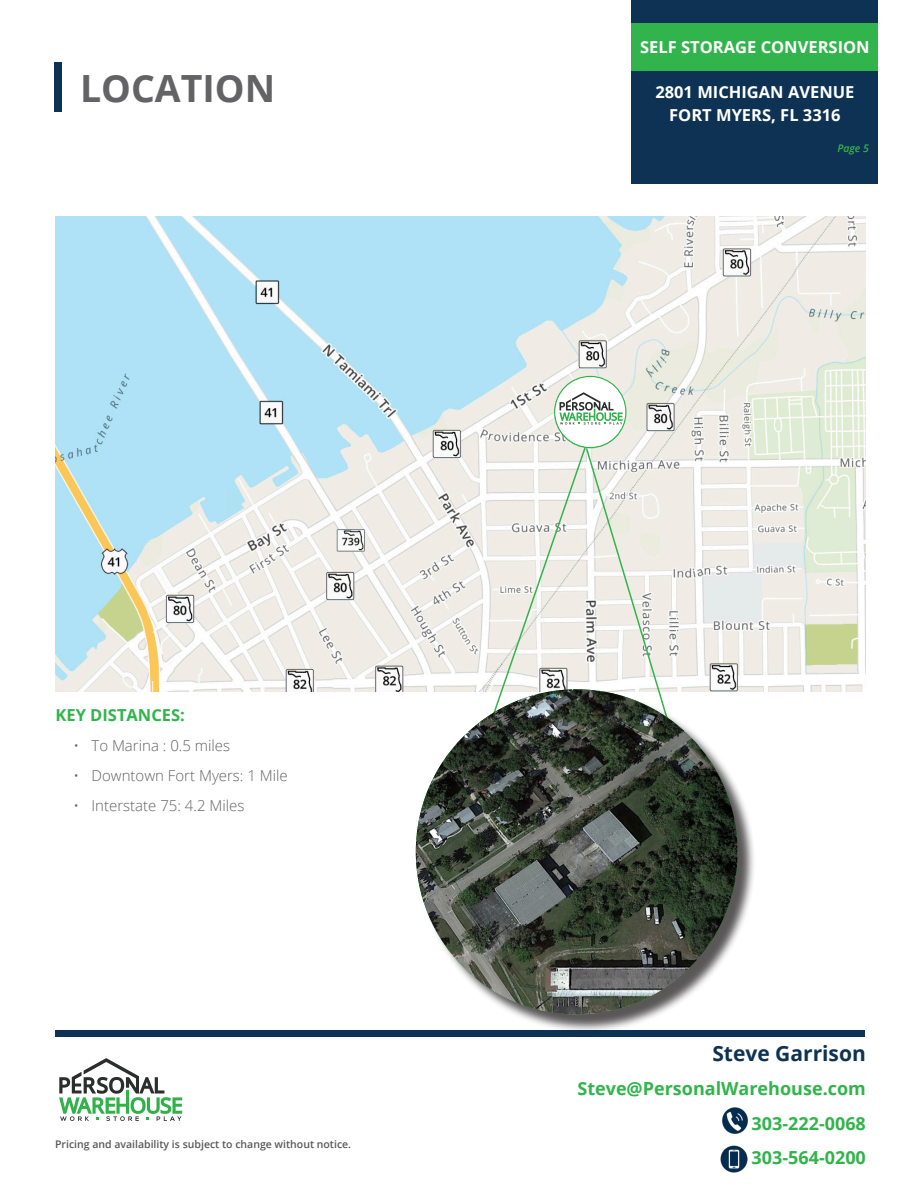
<style>
.page{position:relative;width:918px;height:1188px;background:#fff}
.page>*{position:absolute;margin:0;border:0;box-sizing:border-box;transform-origin:0 0}
.t1{font:700 37.5px "Open Sans";color:#636366}
.t2{font:700 21px "Open Sans";color:#0e3253}
.t3{font:700 18px/34.5px "Open Sans";color:#31b44b;text-align:justify}
.t4{font:700 16.5px/22.5px "Open Sans";color:#fff;text-align:center}
.t5{font:700 16.5px "Open Sans";color:#31b44b}
.t6{font:300 15px "Open Sans";color:#636366}
.t7{font:600 10.5px "Open Sans";color:#57585a}
.t8{font:italic 600 10.5px "Open Sans";color:#34b44c}
</style>
<div class="page">
<div style="left:632px;top:0;width:246px;height:184px;background:#0e3253"></div>
<div style="left:54px;top:63px;width:8px;height:49px;background:#0e3253"></div>
<div style="left:56px;top:1031px;width:810px;height:6px;background:#0e3253"></div>
<div style="left:632px;top:23px;width:246px;height:48px;background:#31b44b"></div>
<svg style="left:59px;top:1058px;width:123px;height:63px"></svg>
<img style="left:721px;top:1146px;width:27px;height:27px">
<img style="left:722px;top:1107px;width:26px;height:27px">
<img style="left:56px;top:217px;width:810px;height:475px">
<div style="left:555px;top:377px;width:70px;height:70px;background:#fff;border-radius:50%"></div>
<svg style="left:559px;top:392px;width:64px;height:33px"></svg>
<svg style="left:483px;top:445px;width:195px;height:244px"></svg>
<div style="left:418px;top:692px;width:338px;height:341px;background:#231f20;opacity:.75"></div>
<img style="left:416px;top:689px;width:322px;height:325px">
<p class="t1" style="left:80px;top:62px;width:197px">LOCATION</p>
<p class="t5" style="left:56px;top:703px;width:131px">KEY DISTANCES:</p>
<p class="t6" style="left:74px;top:735px;width:158px">• To Marina : 0.5 miles</p>
<p class="t6" style="left:74px;top:765px;width:216px">• Downtown Fort Myers: 1 Mile</p>
<p class="t6" style="left:74px;top:795px;width:172px">• Interstate 75: 4.2 Miles</p>
<p class="t7" style="left:55px;top:1137px;width:298px">Pricing and availability is subject to change without notice.</p>
<p class="t4" style="left:640px;top:36px;width:231px">SELF STORAGE CONVERSION</p>
<p class="t4" style="left:655px;top:81px;width:201px">2801 MICHIGAN AVENUE<br>FORT MYERS, FL 3316</p>
<p class="t8" style="left:837px;top:141px;width:33px">Page 5</p>
<h2 class="t2" style="left:712px;top:1038px;width:155px">Steve Garrison</h2>
<p class="t3" style="left:752px;top:1071px;width:116px;text-indent:-174px">Steve@PersonalWarehouse.com 303-222-0068<br>303-564-0200</p>
</div>
